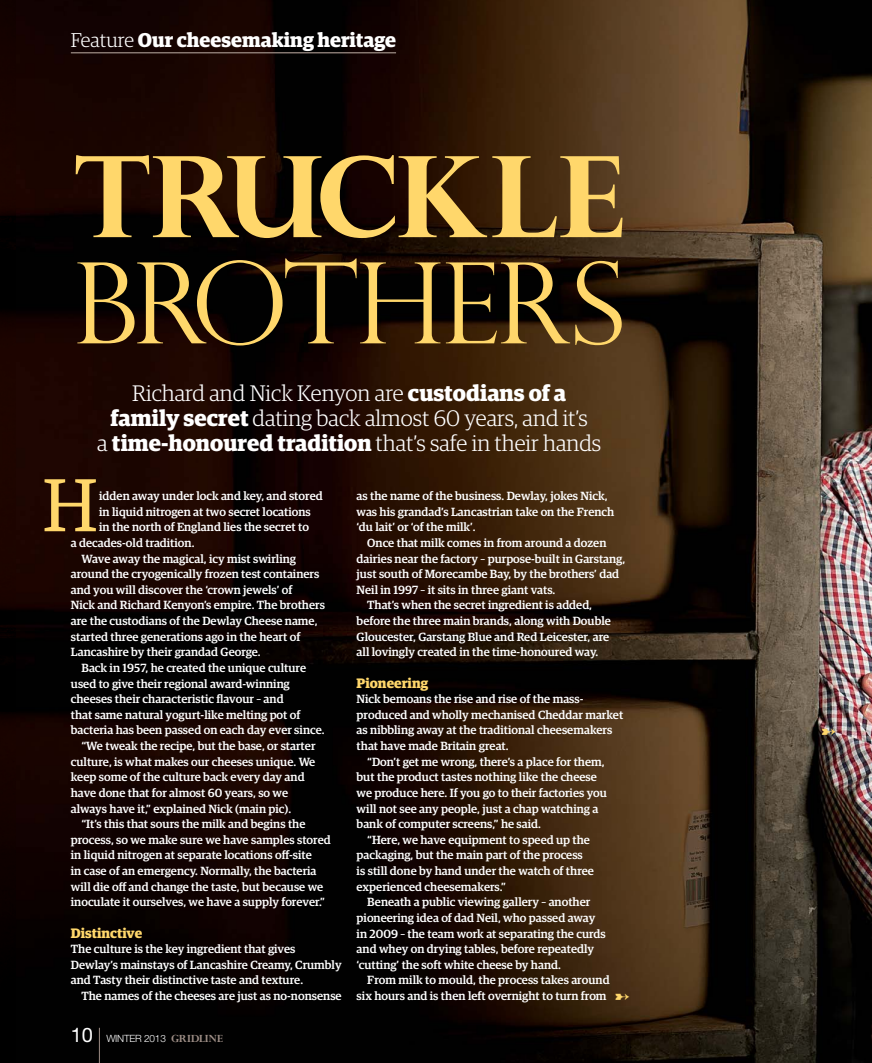
<style>
.page{position:relative;width:872px;height:1063px;background:#fff}
.page>*{position:absolute;margin:0;border:0;box-sizing:border-box;transform-origin:0 0}
.t1{font:300 112.5px "Perpetua Titling";letter-spacing:-.02em;color:#ffd76b}
.t2{font:700 112.5px "Perpetua Titling";color:#ffd76b}
.t3{font:75px "Guardian Egyp";color:#ffd76b}
.t4{font:300 22.5px/25px "Guardian Egyp";color:#fff;text-align:center}
.t5{font:700 20px "Guardian Egyp";color:#fff}
.t6{font:700 13.75px "Guardian Egyp";color:#ffd76b}
.t7{font:500 11.88px/15.6px "Guardian Egyp";color:#fff}
.t8{font:300 10px "Helvetica Neue";letter-spacing:-.02em;color:#fff}
.s1{font-weight:300}
.s2{font-weight:700}
.s3{font-weight:400;font-size:20px}
.s4{font-family:"Perpetua";font-weight:700;font-size:12.25px;color:#9d8d85}
</style>
<div class="page">
<img style="left:15px;top:0;width:857px;height:1063px">
<img style="left:0;top:0;width:15px;height:1063px">
<hr style="left:71px;top:52px;width:325px;height:1px;background:#9d8d85">
<hr style="left:99px;top:1028px;width:1px;height:35px;background:#9d8d85">
<svg style="left:822px;top:728px;width:13px;height:7px"></svg>
<svg style="left:615px;top:993px;width:14px;height:7px"></svg>
<h3 class="t5" style="left:71px;top:30px;width:327px"><span class="s1">Feature</span> Our cheesemaking heritage</h3>
<h1 class="t2" style="left:74px;top:153px;width:552px">TRUCKLE</h1>
<h1 class="t1" style="left:73px;top:259px;width:553px">BROTHERS</h1>
<h3 class="t4" style="left:97px;top:382px;width:505px">Richard and Nick Kenyon are <span class="s2">custodians of a family secret</span> dating back almost 60 years, and it’s<br>a <span class="s2">time-honoured tradition</span> that’s safe in their hands</h3>
<h2 class="t3" style="left:43px;top:469px;width:56px">H</h2>
<p class="t7" style="left:99px;top:489px;width:225px">idden away under lock and key, and stored</p>
<p class="t7" style="left:99px;top:504px;width:213px">in liquid nitrogen at two secret locations</p>
<p class="t7" style="left:99px;top:520px;width:211px">in the north of England lies the secret to</p>
<p class="t7" style="left:71px;top:536px;width:125px">a decades-old tradition.</p>
<p class="t7" style="left:81px;top:551px;width:216px">Wave away the magical, icy mist swirling</p>
<p class="t7" style="left:71px;top:567px;width:250px">around the cryogenically frozen test containers</p>
<p class="t7" style="left:71px;top:582px;width:223px">and you will discover the ‘crown jewels’ of</p>
<p class="t7" style="left:71px;top:598px;width:255px">Nick and Richard Kenyon’s empire. The brothers</p>
<p class="t7" style="left:71px;top:614px;width:248px">are the custodians of the Dewlay Cheese name,</p>
<p class="t7" style="left:71px;top:629px;width:231px">started three generations ago in the heart of</p>
<p class="t7" style="left:71px;top:645px;width:191px">Lancashire by their grandad George.</p>
<p class="t7" style="left:81px;top:661px;width:226px">Back in 1957, he created the unique culture</p>
<p class="t7" style="left:71px;top:676px;width:220px">used to give their regional award-winning</p>
<p class="t7" style="left:71px;top:692px;width:214px">cheeses their characteristic flavour – and</p>
<p class="t7" style="left:71px;top:707px;width:231px">that same natural yogurt-like melting pot of</p>
<p class="t7" style="left:71px;top:723px;width:255px">bacteria has been passed on each day ever since.</p>
<p class="t7" style="left:81px;top:739px;width:235px">“We tweak the recipe, but the base, or starter</p>
<p class="t7" style="left:71px;top:754px;width:246px">culture, is what makes our cheeses unique. We</p>
<p class="t7" style="left:71px;top:770px;width:235px">keep some of the culture back every day and</p>
<p class="t7" style="left:71px;top:786px;width:219px">have done that for almost 60 years, so we</p>
<p class="t7" style="left:71px;top:801px;width:222px">always have it,” explained Nick (main pic).</p>
<p class="t7" style="left:81px;top:817px;width:225px">“It’s this that sours the milk and begins the</p>
<p class="t7" style="left:71px;top:832px;width:261px">process, so we make sure we have samples stored</p>
<p class="t7" style="left:71px;top:848px;width:242px">in liquid nitrogen at separate locations off-site</p>
<p class="t7" style="left:71px;top:864px;width:247px">in case of an emergency. Normally, the bacteria</p>
<p class="t7" style="left:71px;top:879px;width:254px">will die off and change the taste, but because we</p>
<p class="t7" style="left:71px;top:895px;width:256px">inoculate it ourselves, we have a supply forever.”</p>
<p class="t6" style="left:71px;top:926px;width:73px">Distinctive</p>
<p class="t7" style="left:71px;top:942px;width:272px">The culture is the key ingredient that gives<br>Dewlay’s mainstays of Lancashire Creamy, Crumbly and Tasty their distinctive taste and texture.</p>
<p class="t7" style="left:81px;top:989px;width:262px">The names of the cheeses are just as no-nonsense</p>
<p class="t8" style="left:71px;top:1035px;width:154px"><span class="s3">10</span> WINTER 2013 <span class="s4">GRIDLINE</span></p>
<p class="t7" style="left:356px;top:489px;width:259px">as the name of the business. Dewlay, jokes Nick, was his grandad’s Lancastrian take on the French ‘du lait’ or ‘of the milk’.</p>
<p class="t7" style="left:367px;top:536px;width:241px">Once that milk comes in from around a dozen</p>
<p class="t7" style="left:356px;top:551px;width:270px">dairies near the factory – purpose-built in Garstang,</p>
<p class="t7" style="left:356px;top:567px;width:264px">just south of Morecambe Bay, by the brothers’ dad</p>
<p class="t7" style="left:356px;top:582px;width:200px">Neil in 1997 – it sits in three giant vats.</p>
<p class="t7" style="left:367px;top:598px;width:226px">That’s when the secret ingredient is added,</p>
<p class="t7" style="left:356px;top:614px;width:256px">before the three main brands, along with Double</p>
<p class="t7" style="left:356px;top:629px;width:254px">Gloucester, Garstang Blue and Red Leicester, are</p>
<p class="t7" style="left:356px;top:645px;width:243px">all lovingly created in the time-honoured way.</p>
<p class="t6" style="left:356px;top:676px;width:73px">Pioneering</p>
<p class="t7" style="left:356px;top:692px;width:228px">Nick bemoans the rise and rise of the mass-</p>
<p class="t7" style="left:356px;top:707px;width:268px">produced and wholly mechanised Cheddar market</p>
<p class="t7" style="left:356px;top:723px;width:257px">as nibbling away at the traditional cheesemakers</p>
<p class="t7" style="left:356px;top:739px;width:153px">that have made Britain great.</p>
<p class="t7" style="left:367px;top:754px;width:239px">“Don’t get me wrong, there’s a place for them,</p>
<p class="t7" style="left:356px;top:770px;width:242px">but the product tastes nothing like the cheese</p>
<p class="t7" style="left:356px;top:786px;width:252px">we produce here. If you go to their factories you</p>
<p class="t7" style="left:356px;top:801px;width:243px">will not see any people, just a chap watching a</p>
<p class="t7" style="left:356px;top:817px;width:186px">bank of computer screens,” he said.</p>
<p class="t7" style="left:367px;top:832px;width:224px">“Here, we have equipment to speed up the</p>
<p class="t7" style="left:356px;top:848px;width:228px">packaging, but the main part of the process</p>
<p class="t7" style="left:356px;top:864px;width:239px">is still done by hand under the watch of three</p>
<p class="t7" style="left:356px;top:879px;width:151px">experienced cheesemakers.”</p>
<p class="t7" style="left:367px;top:895px;width:224px">Beneath a public viewing gallery – another</p>
<p class="t7" style="left:356px;top:911px;width:240px">pioneering idea of dad Neil, who passed away</p>
<p class="t7" style="left:356px;top:926px;width:250px">in 2009 – the team work at separating the curds</p>
<p class="t7" style="left:356px;top:942px;width:239px">and whey on drying tables, before repeatedly</p>
<p class="t7" style="left:356px;top:957px;width:206px">‘cutting’ the soft white cheese by hand.</p>
<p class="t7" style="left:367px;top:973px;width:244px">From milk to mould, the process takes around</p>
<p class="t7" style="left:356px;top:989px;width:251px">six hours and is then left overnight to turn from</p>
</div>
